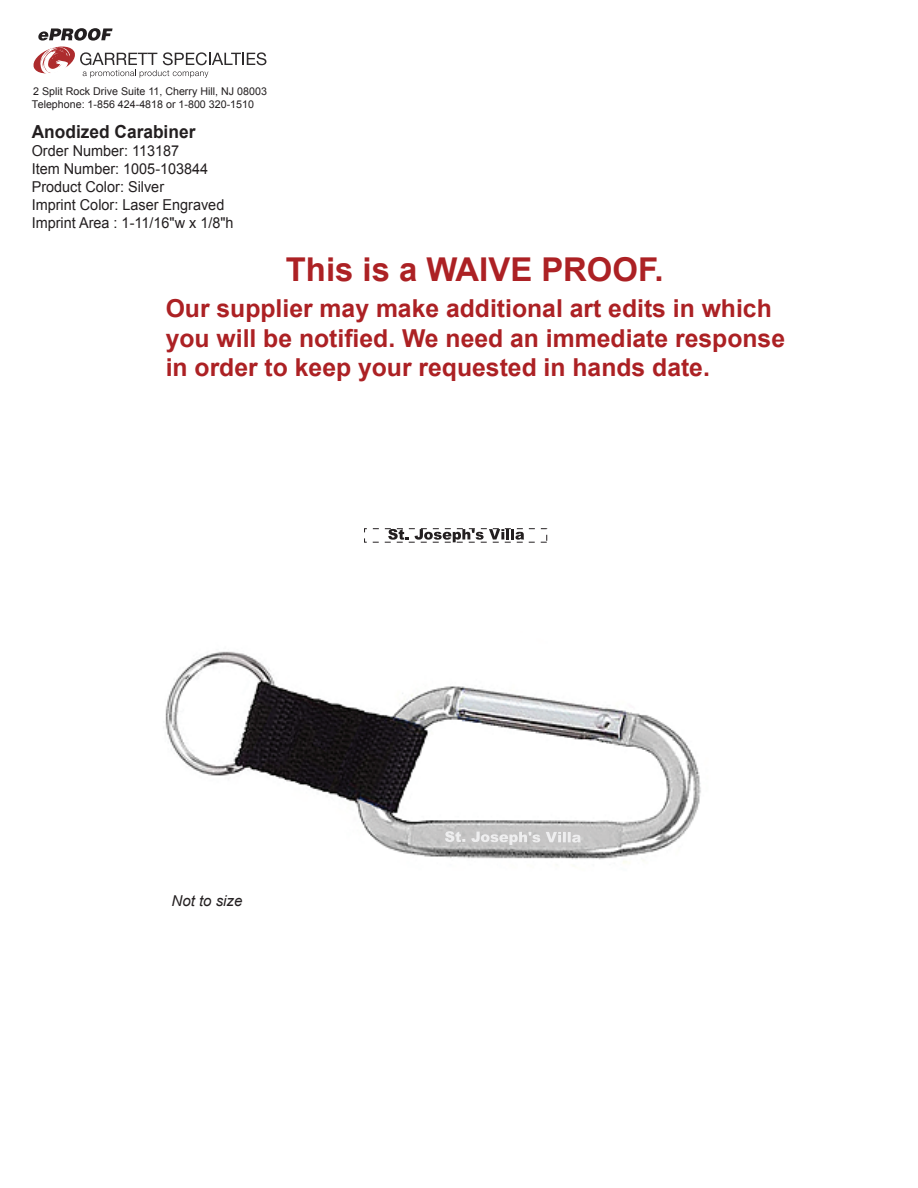
<style>
.page{position:relative;width:918px;height:1188px;background:#fff}
.page>*{position:absolute;margin:0;border:0;box-sizing:border-box;transform-origin:0 0}
.t1{font:700 32.85px "Arial";color:#ac2124}
.t2{font:700 24.75px/29.7px "Arial";color:#ac2124}
.t3{font:700 18px "Arial";color:#231f20;scale:.96 1}
.t4{font:15px/18px "Arial";color:#231f20;scale:.96 1}
.t5{font:italic 15px "Arial";color:#231f20}
.t6{font:10.65px/12.8px "Arial";color:#231f20}
</style>
<div class="page">
<svg style="left:388px;top:531px;width:21px;height:9px"></svg>
<svg style="left:415px;top:531px;width:109px;height:9px"></svg>
<svg style="left:33px;top:28px;width:233px;height:50px"></svg>
<img style="left:165px;top:651px;width:536px;height:216px">
<svg style="left:445px;top:831px;width:20px;height:11px"></svg>
<svg style="left:471px;top:832px;width:69px;height:13px"></svg>
<svg style="left:546px;top:832px;width:35px;height:11px"></svg>
<p class="t6" style="left:32px;top:85px;width:236px">2 Split Rock Drive Suite 11, Cherry Hill, NJ 08003<br>Telephone: 1-856 424-4818 or 1-800 320-1510</p>
<p class="t3" style="left:32px;top:120px;width:172px">Anodized Carabiner</p>
<p class="t4" style="left:32px;top:142px;width:212px">Order Number: 113187<br>Item Number: 1005-103844<br>Product Color: Silver<br>Imprint Color: Laser Engraved<br>Imprint Area : 1-11/16"w x 1/8"h</p>
<h1 class="t1" style="left:286px;top:248px;width:379px">This is a WAIVE PROOF.</h1>
<p class="t2" style="left:166px;top:294px;width:621px">Our supplier may make additional art edits in which you will be notified. We need an immediate response in order to keep your requested in hands date.</p>
<p class="t5" style="left:172px;top:891px;width:72px">Not to size</p>
</div>
